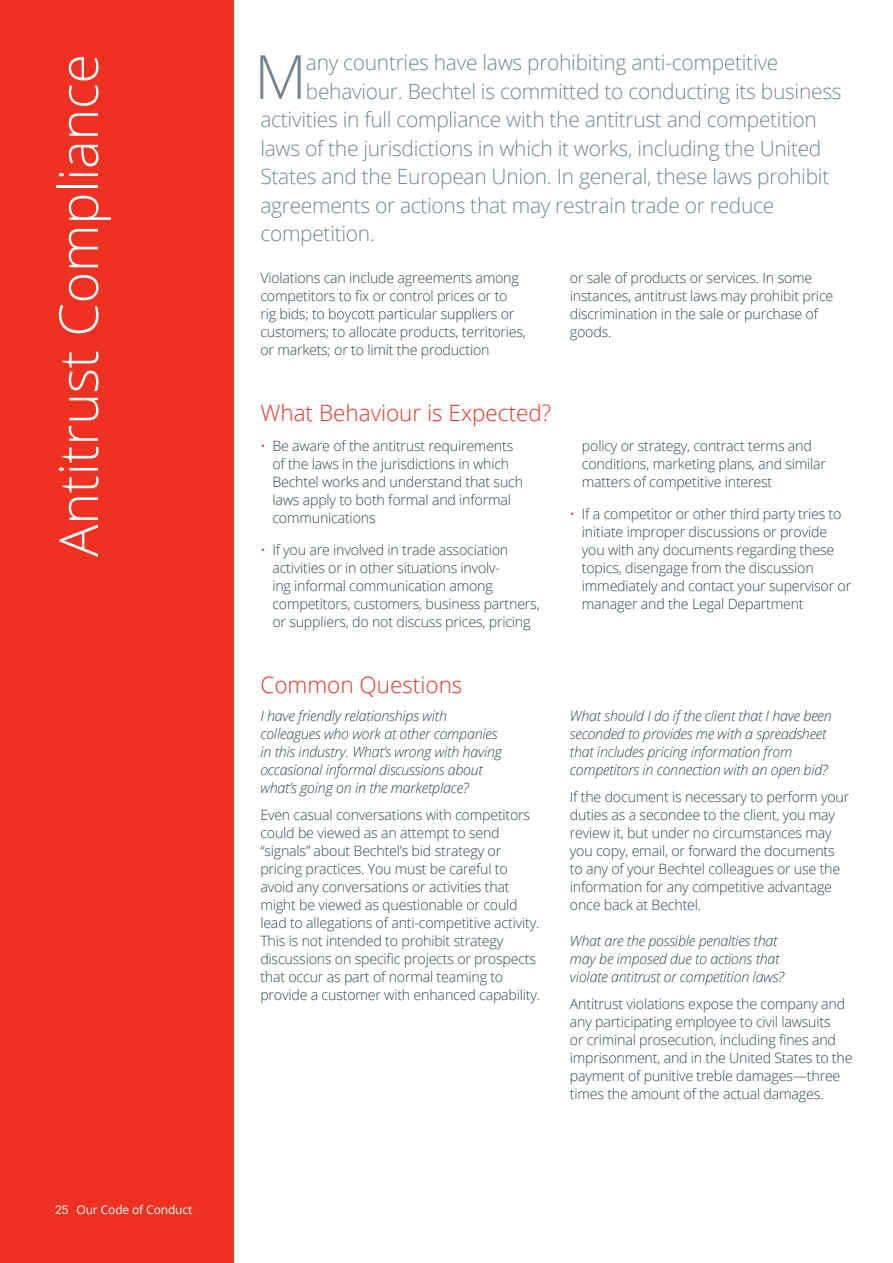
<style>
.page{position:relative;width:893px;height:1263px;background:#fff}
.page>*{position:absolute;margin:0;border:0;box-sizing:border-box;transform-origin:0 0}
.INTRO{font:300 60.9px "Open Sans";color:#738592}
.SUB_Section_Head{font:300 54px "Open Sans";letter-spacing:-.005em;color:#fff}
.HEADING_2_with_space_after{font:300 22.5px "Open Sans";color:#ef3122}
.HEADING_2{font:300 22.5px "Open Sans";color:#ef3122}
.INTRO-2{font:300 21px "Open Sans";letter-spacing:-.015em;color:#738592}
.BODY_2_col{font:300 14.25px/18px "Open Sans";letter-spacing:-.015em;color:#2f454c}
.QUESTIONS_2_col{font:italic 300 14.25px/18px "Open Sans";letter-spacing:-.015em;color:#2f454c}
.t1{font:12px "Open Sans";letter-spacing:-.01em;color:#fff}
.s1{color:#ef3122}
.s2{font-family:"Graphik"}
</style>
<div class="page">
<div style="left:0;top:0;width:233px;height:1263px;background:#ef3122"></div>
<p class="SUB_Section_Head" style="left:41px;top:557px;width:504px;rotate:-90deg">Antitrust Compliance</p>
<p class="INTRO" style="left:254px;top:35px;width:54px">M</p>
<p class="INTRO-2" style="left:306px;top:48px;width:474px">any countries have laws prohibiting anti-competitive</p>
<p class="INTRO-2" style="left:306px;top:77px;width:537px">behaviour. Bechtel is committed to conducting its business</p>
<p class="INTRO-2" style="left:260px;top:105px;width:558px">activities in full compliance with the antitrust and competition</p>
<p class="INTRO-2" style="left:260px;top:134px;width:562px">laws of the jurisdictions in which it works, including the United</p>
<p class="INTRO-2" style="left:260px;top:162px;width:570px">States and the European Union. In general, these laws prohibit</p>
<p class="INTRO-2" style="left:260px;top:191px;width:515px">agreements or actions that may restrain trade or reduce</p>
<p class="INTRO-2" style="left:260px;top:219px;width:116px">competition.</p>
<p class="BODY_2_col" style="left:260px;top:269px;width:267px">Violations can include agreements among competitors to fix or control prices or to rig bids; to boycott particular suppliers or customers; to allocate products, territories, or markets; or to limit the production</p>
<p class="BODY_2_col" style="left:570px;top:269px;width:265px">or sale of products or services. In some instances, antitrust laws may prohibit price discrimination in the sale or purchase of goods.</p>
<p class="HEADING_2_with_space_after" style="left:260px;top:398px;width:293px">What Behaviour is Expected?</p>
<p class="BODY_2_col" style="left:272px;top:437px;width:252px;text-indent:-12px"><span class="s1">•</span> Be aware of the antitrust requirements of the laws in the jurisdictions in which Bechtel works and understand that such laws apply to both formal and informal communications</p>
<p class="BODY_2_col" style="left:272px;top:540px;width:269px;text-indent:-12px"><span class="s1">•</span> If you are involved in trade association activities or in other situations involv-<br>ing informal communication among competitors, customers, business partners, or suppliers, do not discuss prices, pricing</p>
<p class="BODY_2_col" style="left:582px;top:437px;width:246px">policy or strategy, contract terms and conditions, marketing plans, and similar matters of competitive interest</p>
<p class="BODY_2_col" style="left:582px;top:504px;width:271px;text-indent:-12px"><span class="s1">•</span> If a competitor or other third party tries to initiate improper discussions or provide you with any documents regarding these topics, disengage from the discussion immediately and contact your supervisor or manager and the Legal Department</p>
<p class="t1" style="left:55px;top:1201px;width:139px"><span class="s2">25</span> Our Code of Conduct</p>
<p class="HEADING_2" style="left:260px;top:669px;width:204px">Common Questions</p>
<p class="QUESTIONS_2_col" style="left:260px;top:707px;width:243px">I have friendly relationships with colleagues who work at other companies in this industry. What’s wrong with having occasional informal discussions about what’s going on in the marketplace?</p>
<p class="BODY_2_col" style="left:260px;top:806px;width:281px">Even casual conversations with competitors could be viewed as an attempt to send “signals” about Bechtel’s bid strategy or pricing practices. You must be careful to avoid any conversations or activities that might be viewed as questionable or could lead to allegations of anti-competitive activity.<br>This is not intended to prohibit strategy discussions on specific projects or prospects that occur as part of normal teaming to provide a customer with enhanced capability.</p>
<p class="QUESTIONS_2_col" style="left:570px;top:707px;width:263px">What should I do if the client that I have been seconded to provides me with a spreadsheet that includes pricing information from competitors in connection with an open bid?</p>
<p class="BODY_2_col" style="left:570px;top:788px;width:281px">If the document is necessary to perform your duties as a secondee to the client, you may review it, but under no circumstances may you copy, email, or forward the documents to any of your Bechtel colleagues or use the information for any competitive advantage once back at Bechtel.</p>
<p class="QUESTIONS_2_col" style="left:570px;top:932px;width:215px">What are the possible penalties that may be imposed due to actions that violate antitrust or competition laws?</p>
<p class="BODY_2_col" style="left:570px;top:995px;width:284px">Antitrust violations expose the company and any participating employee to civil lawsuits<br>or criminal prosecution, including fines and imprisonment, and in the United States to the payment of punitive treble damages—three times the amount of the actual damages.</p>
</div>
